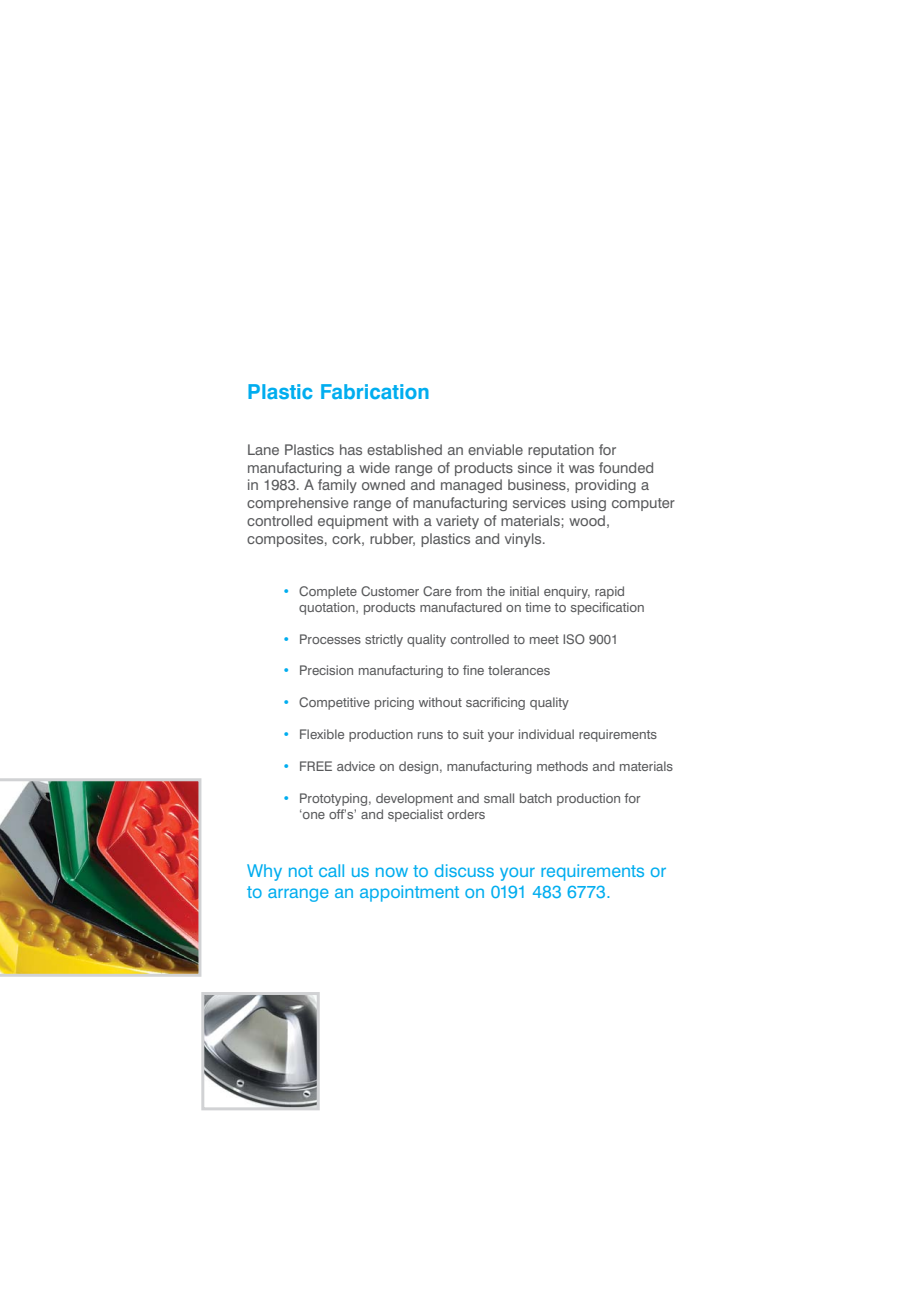
<style>
.page{position:relative;width:915px;height:1297px;background:#fff}
.page>*{position:absolute;margin:0;border:0;box-sizing:border-box;transform-origin:0 0}
.t1{font:700 20.7px "Swiss 721 BT";color:#00adef}
.t2{font:17.7px/21.3px "Swiss 721 BT";color:#00adef}
.t3{font:14.7px/17.7px "Swiss 721 BT";color:#58595b}
.t4{font:13.35px/15.9px "Swiss 721 BT";color:#58595b}
.s1{color:#00adef}
</style>
<div class="page">
<img style="left:0;top:778px;width:201px;height:199px">
<img style="left:205px;top:996px;width:110px;height:110px">
<div style="left:201px;top:992px;width:118px;height:118px;border:3px solid #d1d2d4"></div>
<h1 class="t1" style="left:247px;top:384px;width:184px">Plastic Fabrication</h1>
<p class="t3" style="left:247px;top:442px;width:429px">Lane Plastics has established an enviable reputation for manufacturing a wide range of products since it was founded<br>in 1983. A family owned and managed business, providing a comprehensive range of manufacturing services using computer controlled equipment with a variety of materials; wood, composites, cork, rubber, plastics and vinyls.</p>
<p class="t4" style="left:299px;top:584px;width:347px;text-indent:-17px"><span class="s1">•</span> Complete Customer Care from the initial enquiry, rapid quotation, products manufactured on time to specification</p>
<p class="t4" style="left:282px;top:632px;width:337px"><span class="s1">•</span> Processes strictly quality controlled to meet ISO 9001</p>
<p class="t4" style="left:282px;top:664px;width:269px"><span class="s1">•</span> Precision manufacturing to fine tolerances</p>
<p class="t4" style="left:282px;top:696px;width:288px"><span class="s1">•</span> Competitive pricing without sacrificing quality</p>
<p class="t4" style="left:282px;top:728px;width:376px"><span class="s1">•</span> Flexible production runs to suit your individual requirements</p>
<p class="t4" style="left:282px;top:760px;width:392px"><span class="s1">•</span> FREE advice on design, manufacturing methods and materials</p>
<p class="t4" style="left:299px;top:792px;width:343px;text-indent:-17px"><span class="s1">•</span> Prototyping, development and small batch production for ‘one off’s’ and specialist orders</p>
<h2 class="t2" style="left:247px;top:862px;width:420px">Why not call us now to discuss your requirements or to arrange an appointment on 0191 483 6773.</h2>
</div>
